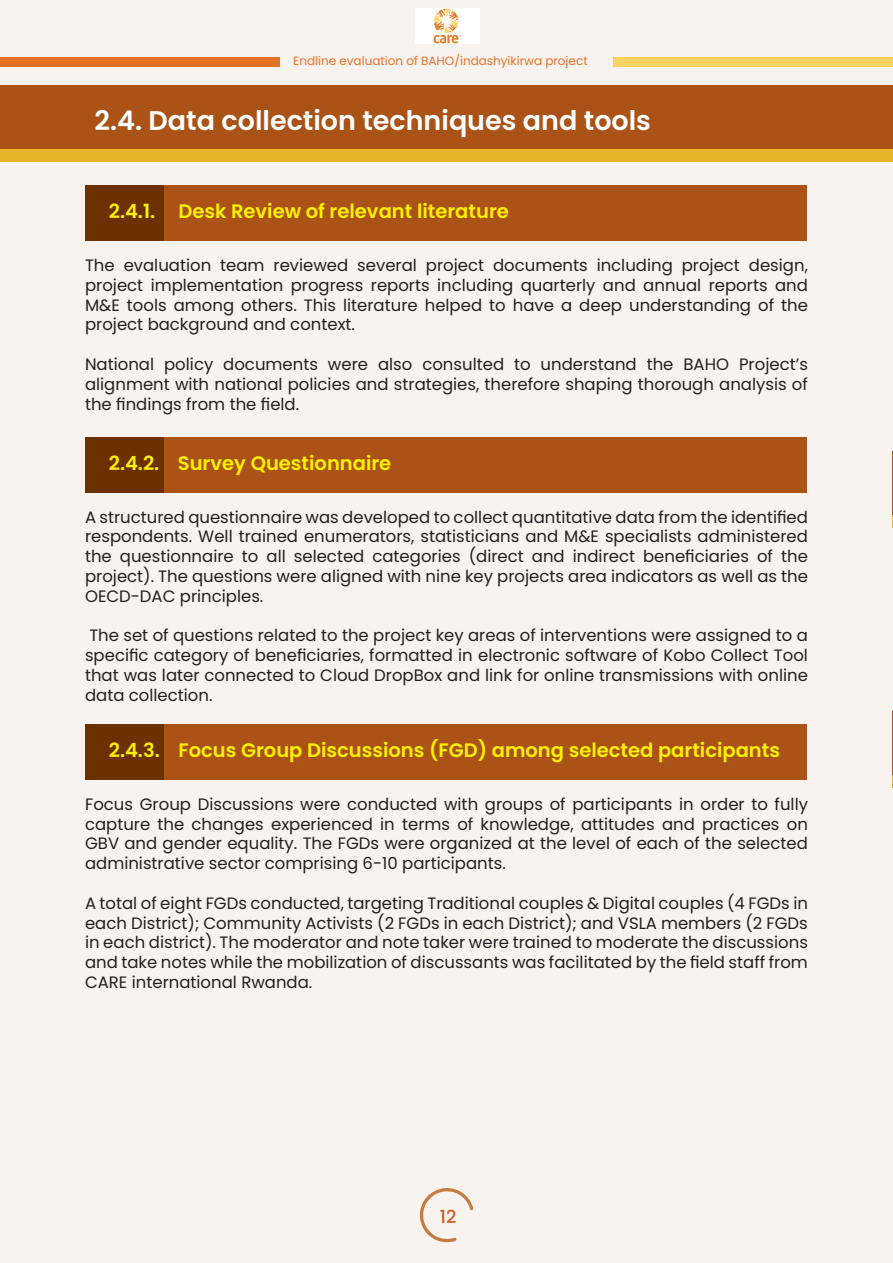
<style>
.page{position:relative;width:893px;height:1263px;background:#f9f3ef}
.page>*{position:absolute;margin:0;border:0;box-sizing:border-box;transform-origin:0 0}
.t1{font:600 27px "Poppins";color:#fff}
.t2{font:600 19.5px "Poppins";color:#fff101}
.t3{font:500 18px "Poppins";color:#c75d28}
.t4{font:16.5px/19.8px "Poppins";color:#231f20;text-align:justify}
.t5{font:12px "Poppins";color:#e57125}
</style>
<div class="page">
<svg style="left:419px;top:1188px;width:54px;height:55px"></svg>
<div style="left:1px;top:57px;width:279px;height:9px;background:#e57125"></div>
<div style="left:614px;top:57px;width:279px;height:9px;background:#fed362"></div>
<img style="left:416px;top:8px;width:64px;height:36px">
<hr style="left:892px;top:451px;width:1px;height:73px;background:#ab5316">
<hr style="left:892px;top:711px;width:1px;height:73px;background:#ab5316">
<svg style="left:892px;top:516px;width:1px;height:12px"></svg>
<svg style="left:892px;top:775px;width:1px;height:12px"></svg>
<div style="left:0;top:85px;width:893px;height:73px;background:#ab5316"></div>
<div style="left:0;top:149px;width:893px;height:12px;background:#e6b429"></div>
<div style="left:164px;top:185px;width:643px;height:56px;background:#ab5316"></div>
<div style="left:85px;top:185px;width:79px;height:56px;background:#6d3000"></div>
<div style="left:164px;top:437px;width:643px;height:56px;background:#ab5316"></div>
<div style="left:85px;top:437px;width:79px;height:56px;background:#6d3000"></div>
<div style="left:164px;top:724px;width:643px;height:56px;background:#ab5316"></div>
<div style="left:85px;top:724px;width:79px;height:56px;background:#6d3000"></div>
<p class="t5" style="left:293px;top:54px;width:296px">Endline evaluation of BAHO/indashyikirwa project</p>
<p class="t1" style="left:95px;top:105px;width:558px">2.4. Data collection techniques and tools</p>
<p class="t2" style="left:109px;top:200px;width:402px">2.4.1. Desk Review of relevant literature</p>
<p class="t4" style="left:85px;top:255px;width:724px">The evaluation team reviewed several project documents including project design, project implementation progress reports including quarterly and annual reports and M&amp;E tools among others. This literature helped to have a deep understanding of the project background and context.</p>
<p class="t4" style="left:85px;top:354px;width:724px">National policy documents were also consulted to understand the BAHO Project’s alignment with national policies and strategies, therefore shaping thorough analysis of the findings from the field.</p>
<p class="t2" style="left:109px;top:452px;width:284px">2.4.2. Survey Questionnaire</p>
<p class="t4" style="left:85px;top:507px;width:724px">A structured questionnaire was developed to collect quantitative data from the identified respondents. Well trained enumerators, statisticians and M&amp;E specialists administered the questionnaire to all selected categories (direct and indirect beneficiaries of the project). The questions were aligned with nine key projects area indicators as well as the OECD-DAC principles.</p>
<p class="t4" style="left:85px;top:626px;width:724px">The set of questions related to the project key areas of interventions were assigned to a specific category of beneficiaries, formatted in electronic software of Kobo Collect Tool that was later connected to Cloud DropBox and link for online transmissions with online data collection.</p>
<p class="t2" style="left:109px;top:739px;width:673px">2.4.3. Focus Group Discussions (FGD) among selected participants</p>
<p class="t4" style="left:85px;top:794px;width:724px">Focus Group Discussions were conducted with groups of participants in order to fully capture the changes experienced in terms of knowledge, attitudes and practices on GBV and gender equality. The FGDs were organized at the level of each of the selected administrative sector comprising 6-10 participants.</p>
<p class="t4" style="left:85px;top:893px;width:724px">A total of eight FGDs conducted, targeting Traditional couples &amp; Digital couples (4 FGDs in each District); Community Activists (2 FGDs in each District); and VSLA members (2 FGDs in each district). The moderator and note taker were trained to moderate the discussions and take notes while the mobilization of discussants was facilitated by the field staff from CARE international Rwanda.</p>
<p class="t3" style="left:440px;top:1206px;width:18px">12</p>
</div>
